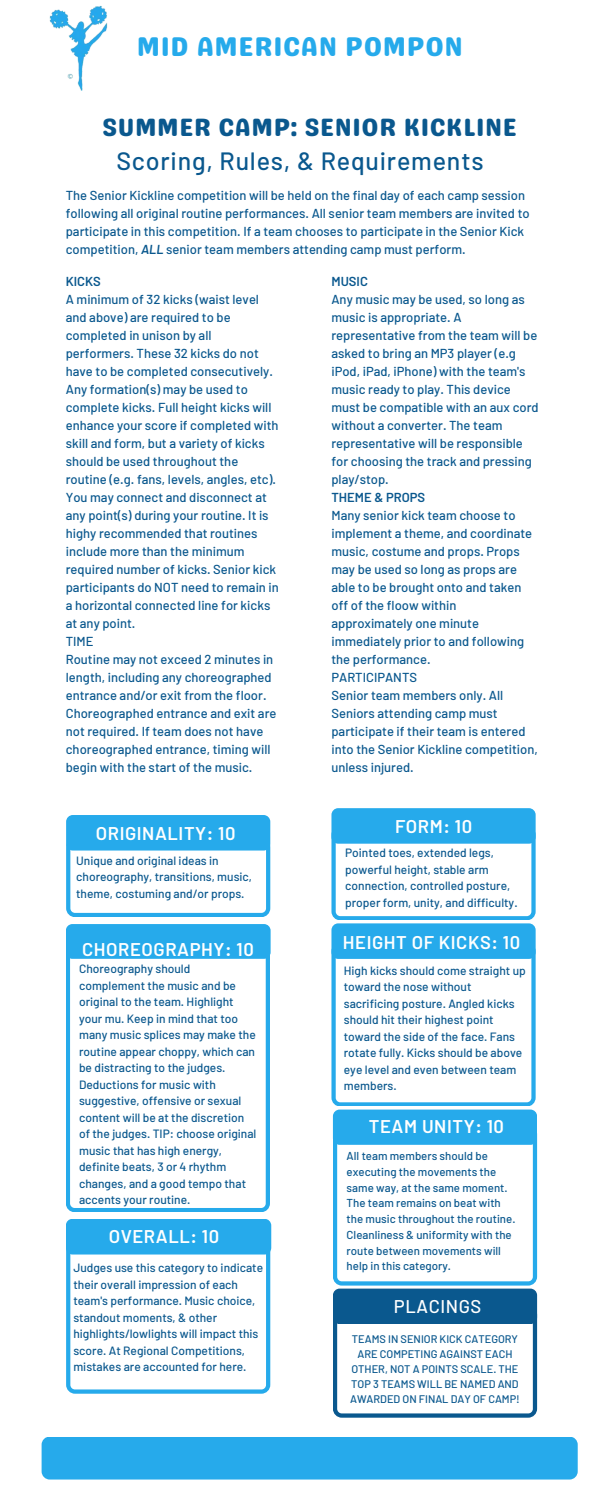
<style>
.page{position:relative;width:600px;height:1500px;background:#fff}
.page>*{position:absolute;margin:0;border:0;box-sizing:border-box;transform-origin:0 0}
.t1{font:27px "Genty Sans";letter-spacing:.02em;color:#26aaeb}
.t2{font:500 25px "Barlow";letter-spacing:.03em;color:#0a588e}
.t3{font:25px "Genty Sans";letter-spacing:.02em;color:#0a588e}
.t4{font:600 18.4px "Barlow";letter-spacing:.03em;color:#fff}
.t5{font:500 18.4px "Barlow";letter-spacing:.03em;color:#fff}
.t6{font:500 13px/18px "Barlow";color:#0a588e}
.t7{font:600 13px "Barlow";color:#0a588e}
.t8{font:500 12px/16.5px "Barlow";color:#0a588e}
.t9{font:500 11.5px/15.8px "Barlow";color:#0a588e}
.t10{font:500 11px/15px "Barlow";color:#0a588e;text-align:center}
.s1{font-weight:600;font-style:italic}
</style>
<div class="page">
<div style="left:66px;top:815px;width:204px;height:36px;background:#26aaeb;border-radius:7px"></div>
<svg style="left:66px;top:838px;width:204px;height:79px"></svg>
<div style="left:331px;top:923px;width:205px;height:36px;background:#26aaeb;border-radius:7px"></div>
<svg style="left:331px;top:942px;width:205px;height:164px"></svg>
<svg style="left:66px;top:955px;width:204px;height:257px"></svg>
<svg style="left:333px;top:1141px;width:204px;height:144px"></svg>
<svg style="left:66px;top:1251px;width:204px;height:142px"></svg>
<img style="left:49px;top:5px;width:59px;height:86px">
<div style="left:333px;top:1110px;width:204px;height:35px;background:#26aaeb;border-radius:7px"></div>
<div style="left:66px;top:1219px;width:205px;height:36px;background:#26aaeb;border-radius:7px"></div>
<svg style="left:331px;top:840px;width:205px;height:80px"></svg>
<div style="left:66px;top:924px;width:204px;height:35px;background:#26aaeb;border-radius:7px"></div>
<div style="left:42px;top:1437px;width:536px;height:43px;background:#26aaeb;border-radius:8px"></div>
<div style="left:331px;top:808px;width:205px;height:36px;background:#26aaeb;border-radius:7px"></div>
<svg style="left:333px;top:1320px;width:204px;height:98px"></svg>
<div style="left:333px;top:1289px;width:204px;height:35px;background:#0a588e;border-radius:7px"></div>
<h1 class="t1" style="left:137px;top:30px;width:328px">MID AMERICAN POMPON</h1>
<h2 class="t3" style="left:102px;top:113px;width:416px">SUMMER CAMP: SENIOR KICKLINE</h2>
<h2 class="t2" style="left:116px;top:145px;width:369px">Scoring, Rules, &amp; Requirements</h2>
<p class="t6" style="left:66px;top:185px;width:465px">The Senior Kickline competition will be held on the final day of each camp session following all original routine performances. All senior team members are invited to participate in this competition. If a team chooses to participate in the Senior Kick competition, <span class="s1">ALL</span> senior team members attending camp must perform.</p>
<p class="t7" style="left:66px;top:273px;width:37px">KICKS</p>
<p class="t6" style="left:66px;top:290px;width:215px">A minimum of 32 kicks (waist level and above) are required to be completed in unison by all performers. These 32 kicks do not have to be completed consecutively.<br>Any formation(s) may be used to complete kicks. Full height kicks will enhance your score if completed with skill and form, but a variety of kicks should be used throughout the routine (e.g. fans, levels, angles, etc).<br>You may connect and disconnect at any point(s) during your routine. It is highy recommended that routines include more than the minimum required number of kicks. Senior kick participants do NOT need to remain in a horizontal connected line for kicks at any point.<br>TIME<br>Routine may not exceed 2 minutes in length, including any choreographed entrance and/or exit from the floor.<br>Choreographed entrance and exit are not required. If team does not have choreographed entrance, timing will begin with the start of the music.</p>
<p class="t7" style="left:331px;top:273px;width:38px">MUSIC</p>
<p class="t6" style="left:331px;top:290px;width:209px">Any music may be used, so long as music is appropriate. A representative from the team will be asked to bring an MP3 player (e.g iPod, iPad, iPhone) with the team's music ready to play. This device must be compatible with an aux cord without a converter. The team representative will be responsible for choosing the track and pressing play/stop.</p>
<p class="t7" style="left:331px;top:489px;width:95px">THEME &amp; PROPS</p>
<p class="t6" style="left:331px;top:506px;width:208px">Many senior kick team choose to implement a theme, and coordinate music, costume and props. Props may be used so long as props are able to be brought onto and taken off of the floow within approximately one minute immediately prior to and following the performance.<br>PARTICIPANTS<br>Senior team members only. All<br>Seniors attending camp must participate if their team is entered into the Senior Kickline competition, unless injured.</p>
<h3 class="t4" style="left:96px;top:822px;width:141px">ORIGINALITY: 10</h3>
<p class="t8" style="left:76px;top:852px;width:177px">Unique and original ideas in choreography, transitions, music, theme, costuming and/or props.</p>
<h3 class="t4" style="left:82px;top:938px;width:173px">CHOREOGRAPHY: 10</h3>
<p class="t8" style="left:79px;top:960px;width:179px">Choreography should complement the music and be original to the team. Highlight your mu. Keep in mind that too many music splices may make the routine appear choppy, which can be distracting to the judges.<br>Deductions for music with suggestive, offensive or sexual content will be at the discretion of the judges. TIP: choose original music that has high energy, definite beats, 3 or 4 rhythm changes, and a good tempo that accents your routine.</p>
<h3 class="t4" style="left:109px;top:1225px;width:112px">OVERALL: 10</h3>
<h3 class="t4" style="left:395px;top:815px;width:79px">FORM: 10</h3>
<p class="t8" style="left:345px;top:844px;width:174px">Pointed toes, extended legs, powerful height, stable arm connection, controlled posture, proper form, unity, and difficulty.</p>
<h3 class="t4" style="left:343px;top:930px;width:179px">HEIGHT OF KICKS: 10</h3>
<p class="t8" style="left:344px;top:962px;width:183px">High kicks should come straight up toward the nose without sacrificing posture. Angled kicks should hit their highest point toward the side of the face. Fans rotate fully. Kicks should be above eye level and even between team members.</p>
<h3 class="t4" style="left:369px;top:1114px;width:137px">TEAM UNITY: 10</h3>
<p class="t9" style="left:347px;top:1148px;width:170px">All team members should be executing the movements the same way, at the same moment.<br>The team remains on beat with the music throughout the routine.<br>Cleanliness &amp; uniformity with the route between movements will</p>
<p class="t8" style="left:73px;top:1259px;width:191px">Judges use this category to indicate</p>
<p class="t9" style="left:347px;top:1258px;width:106px">help in this category.</p>
<p class="t8" style="left:73px;top:1276px;width:187px">their overall impression of each team's performance. Music choice, standout moments, &amp; other highlights/lowlights will impact this score. At Regional Competitions, mistakes are accounted for here.</p>
<h3 class="t5" style="left:394px;top:1295px;width:89px">PLACINGS</h3>
<p class="t10" style="left:350px;top:1331px;width:171px">TEAMS IN SENIOR KICK CATEGORY<br>ARE COMPETING AGAINST EACH<br>OTHER, NOT A POINTS SCALE. THE<br>TOP 3 TEAMS WILL BE NAMED AND<br>AWARDED ON FINAL DAY OF CAMP!</p>
</div>
